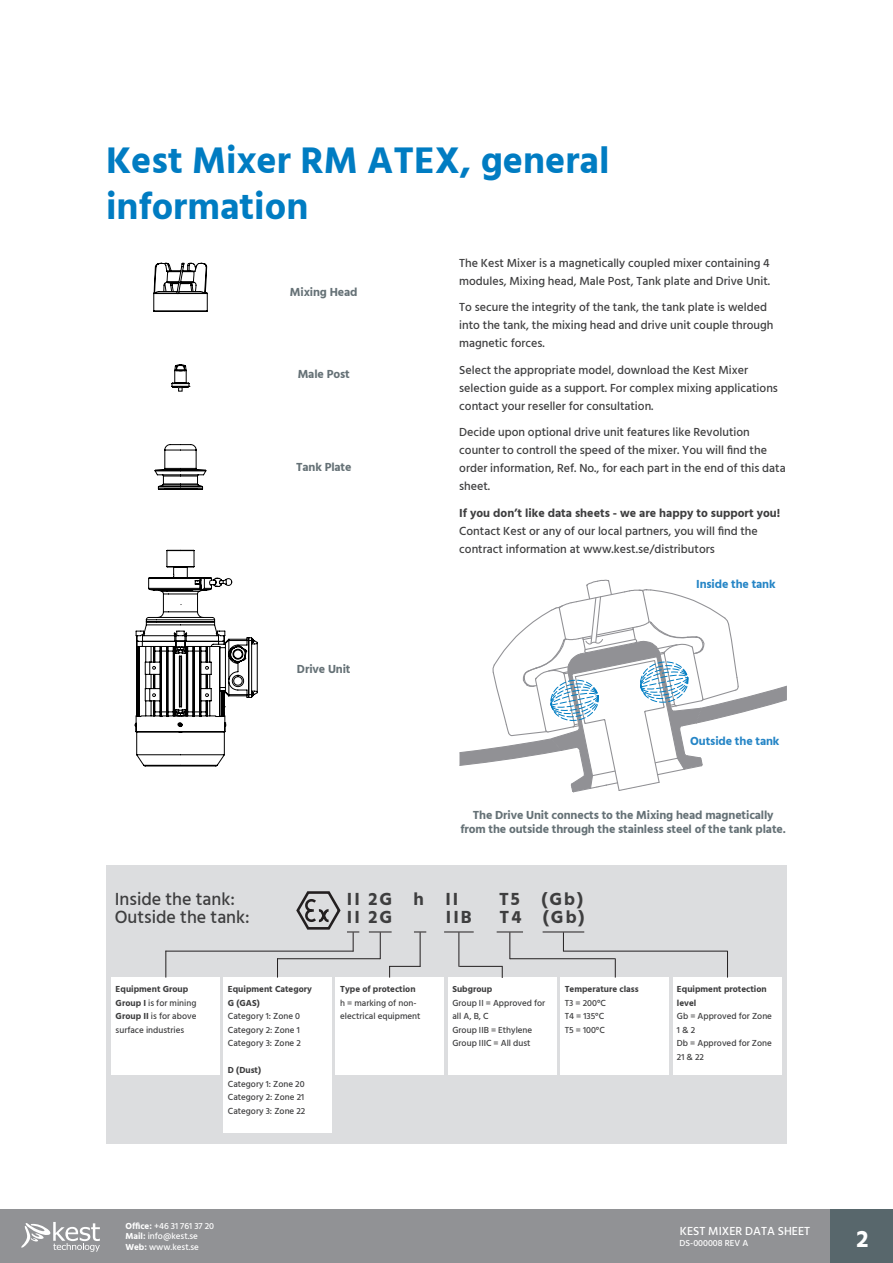
<style>
.page{position:relative;width:893px;height:1263px;background:#fff}
.page>*{position:absolute;margin:0;border:0;box-sizing:border-box;transform-origin:0 0}
.t1{font:700 37.95px/45.6px "Hind Siliguri";color:#007cc2}
.t2{font:700 24px "Hind Siliguri";color:#fff}
.t3{font:500 18px "Hind Siliguri";color:#3e3e3f}
.ATEX_string{font:700 18px "Hind Siliguri";letter-spacing:.11em;color:#3e3e3f}
.bröd2{font:500 12px/18px "Hind Siliguri";color:#3e3e3f}
.tabell_bröd_grå{font:700 12px/14.4px "Hind Siliguri";letter-spacing:-.01em;color:#657176;text-align:center}
.tabell_bröd_blå{font:700 12px "Hind Siliguri";letter-spacing:-.01em;color:#2585c6}
.t4{font:500 12px "Hind Siliguri";color:#fff}
.t5{font:500 9px/13.5px "Hind Siliguri";color:#3e3e3f}
.t6{font:700 9px/13.5px "Hind Siliguri";color:#3e3e3f}
.t7{font:500 9px/10.8px "Hind Siliguri";color:#fff}
.s1{font-weight:700}
</style>
<div class="page">
<div style="left:0;top:1209px;width:893px;height:54px;background:#919295"></div>
<div style="left:831px;top:1209px;width:62px;height:54px;background:#58676c"></div>
<svg style="left:21px;top:1222px;width:79px;height:30px"></svg>
<svg style="left:135px;top:262px;width:123px;height:505px"></svg>
<svg style="left:178px;top:387px;width:4px;height:4px"></svg>
<div style="left:106px;top:865px;width:681px;height:279px;background:#dcdddf"></div>
<div style="left:111px;top:977px;width:109px;height:98px;background:#fff"></div>
<div style="left:335px;top:977px;width:109px;height:98px;background:#fff"></div>
<div style="left:448px;top:977px;width:109px;height:98px;background:#fff"></div>
<div style="left:560px;top:977px;width:109px;height:98px;background:#fff"></div>
<div style="left:673px;top:977px;width:109px;height:98px;background:#fff"></div>
<div style="left:223px;top:977px;width:109px;height:156px;background:#fff"></div>
<svg style="left:296px;top:891px;width:45px;height:39px"></svg>
<hr style="left:165px;top:951px;width:189px;height:1px;background:#231f20">
<hr style="left:277px;top:958px;width:103px;height:1px;background:#231f20">
<hr style="left:389px;top:966px;width:31px;height:1px;background:#231f20">
<svg style="left:165px;top:951px;width:1px;height:26px"></svg>
<svg style="left:277px;top:958px;width:1px;height:19px"></svg>
<hr style="left:459px;top:966px;width:44px;height:1px;background:#231f20">
<hr style="left:510px;top:958px;width:105px;height:1px;background:#231f20">
<svg style="left:615px;top:958px;width:1px;height:19px"></svg>
<hr style="left:563px;top:951px;width:164px;height:1px;background:#231f20">
<svg style="left:727px;top:951px;width:1px;height:26px"></svg>
<svg style="left:347px;top:931px;width:12px;height:20px"></svg>
<svg style="left:369px;top:931px;width:23px;height:28px"></svg>
<hr style="left:420px;top:932px;width:1px;height:35px;background:#231f20">
<svg style="left:414px;top:931px;width:12px;height:1px"></svg>
<hr style="left:458px;top:932px;width:1px;height:35px;background:#231f20">
<hr style="left:444px;top:931px;width:30px;height:1px;background:#231f20">
<svg style="left:497px;top:931px;width:26px;height:28px"></svg>
<svg style="left:563px;top:932px;width:1px;height:19px"></svg>
<hr style="left:543px;top:931px;width:41px;height:1px;background:#231f20">
<svg style="left:459px;top:579px;width:328px;height:214px"></svg>
<h1 class="t1" style="left:106px;top:139px;width:505px">Kest Mixer RM ATEX, general information</h1>
<p class="t3" style="left:115px;top:886px;width:122px">Inside the tank:</p>
<p class="t3" style="left:115px;top:904px;width:136px">Outside the tank:</p>
<p class="tabell_bröd_grå" style="left:290px;top:285px;width:69px">Mixing Head</p>
<p class="tabell_bröd_grå" style="left:298px;top:367px;width:54px">Male Post</p>
<p class="tabell_bröd_grå" style="left:296px;top:460px;width:57px">Tank Plate</p>
<p class="tabell_bröd_grå" style="left:297px;top:662px;width:55px">Drive Unit</p>
<p class="bröd2" style="left:459px;top:255px;width:312px">The Kest Mixer is a magnetically coupled mixer containing 4 modules, Mixing head, Male Post, Tank plate and Drive Unit.</p>
<p class="bröd2" style="left:459px;top:299px;width:316px">To secure the integrity of the tank, the tank plate is welded into the tank, the mixing head and drive unit couple through magnetic forces.</p>
<p class="bröd2" style="left:459px;top:362px;width:320px">Select the appropriate model, download the Kest Mixer selection guide as a support. For complex mixing applications contact your reseller for consultation.</p>
<p class="bröd2" style="left:459px;top:424px;width:328px">Decide upon optional drive unit features like Revolution counter to controll the speed of the mixer. You will find the order information, Ref. No., for each part in the end of this data sheet.</p>
<p class="bröd2" style="left:459px;top:505px;width:323px"><span class="s1">If you don’t like data sheets - we are happy to support you!<br></span>Contact Kest or any of our local partners, you will find the contract information at www.kest.se/distributors</p>
<p class="tabell_bröd_blå" style="left:696px;top:574px;width:81px">Inside the tank</p>
<p class="tabell_bröd_blå" style="left:690px;top:731px;width:91px">Outside the tank</p>
<p class="tabell_bröd_grå" style="left:460px;top:808px;width:327px">The Drive Unit connects to the Mixing head magnetically from the outside through the stainless steel of the tank plate.</p>
<p class="ATEX_string" style="left:347px;top:885px;width:113px">II 2G h II</p>
<p class="ATEX_string" style="left:499px;top:885px;width:86px">T5 (Gb)</p>
<p class="ATEX_string" style="left:347px;top:903px;width:47px">II 2G</p>
<p class="ATEX_string" style="left:446px;top:903px;width:27px">IIB</p>
<p class="ATEX_string" style="left:500px;top:903px;width:87px">T4 (Gb)</p>
<p class="t6" style="left:116px;top:983px;width:74px">Equipment Group</p>
<p class="t5" style="left:116px;top:996px;width:82px"><span class="s1">Group I</span> is for mining</p>
<p class="t5" style="left:116px;top:1010px;width:82px"><span class="s1">Group II</span> is for above surface industries</p>
<p class="t6" style="left:228px;top:983px;width:85px">Equipment Category</p>
<p class="t6" style="left:228px;top:996px;width:33px">G (GAS)</p>
<p class="t5" style="left:228px;top:1010px;width:74px">Category 1: Zone 0</p>
<p class="t5" style="left:228px;top:1023px;width:73px">Category 2: Zone 1</p>
<p class="t5" style="left:228px;top:1037px;width:74px">Category 3: Zone 2</p>
<p class="t6" style="left:228px;top:1064px;width:35px">D (Dust)</p>
<p class="t5" style="left:228px;top:1077px;width:78px">Category 1: Zone 20</p>
<p class="t5" style="left:228px;top:1091px;width:78px">Category 2: Zone 21</p>
<p class="t5" style="left:228px;top:1104px;width:79px">Category 3: Zone 22</p>
<p class="t6" style="left:340px;top:983px;width:77px">Type of protection</p>
<p class="t5" style="left:340px;top:996px;width:82px">h = marking of non&shy;electrical equipment</p>
<p class="t6" style="left:452px;top:983px;width:41px">Subgroup</p>
<p class="t5" style="left:452px;top:996px;width:94px">Group II = Approved for all A, B, C</p>
<p class="t5" style="left:452px;top:1023px;width:81px">Group IIB = Ethylene</p>
<p class="t5" style="left:452px;top:1037px;width:80px">Group IIIC = All dust</p>
<p class="t6" style="left:565px;top:983px;width:75px">Temperature class</p>
<p class="t5" style="left:565px;top:996px;width:43px">T3 = 200°C</p>
<p class="t5" style="left:565px;top:1010px;width:41px">T4 = 135°C</p>
<p class="t5" style="left:565px;top:1023px;width:42px">T5 = 100°C</p>
<p class="t6" style="left:677px;top:983px;width:91px">Equipment protection level</p>
<p class="t5" style="left:677px;top:1010px;width:97px">Gb = Approved for Zone<br>1 &amp; 2</p>
<p class="t5" style="left:677px;top:1037px;width:96px">Db = Approved for Zone<br>21 &amp; 22</p>
<p class="t7" style="left:125px;top:1221px;width:90px"><span class="s1">Office:</span> +46 31 761 37 20<br><span class="s1">Mail:</span> info@kest.se<br><span class="s1">Web:</span> www.kest.se</p>
<h2 class="t2" style="left:857px;top:1220px;width:14px">2</h2>
<p class="t4" style="left:680px;top:1222px;width:132px">KEST MIXER DATA SHEET</p>
<p class="t7" style="left:679px;top:1238px;width:70px">DS-000008 REV A</p>
</div>
